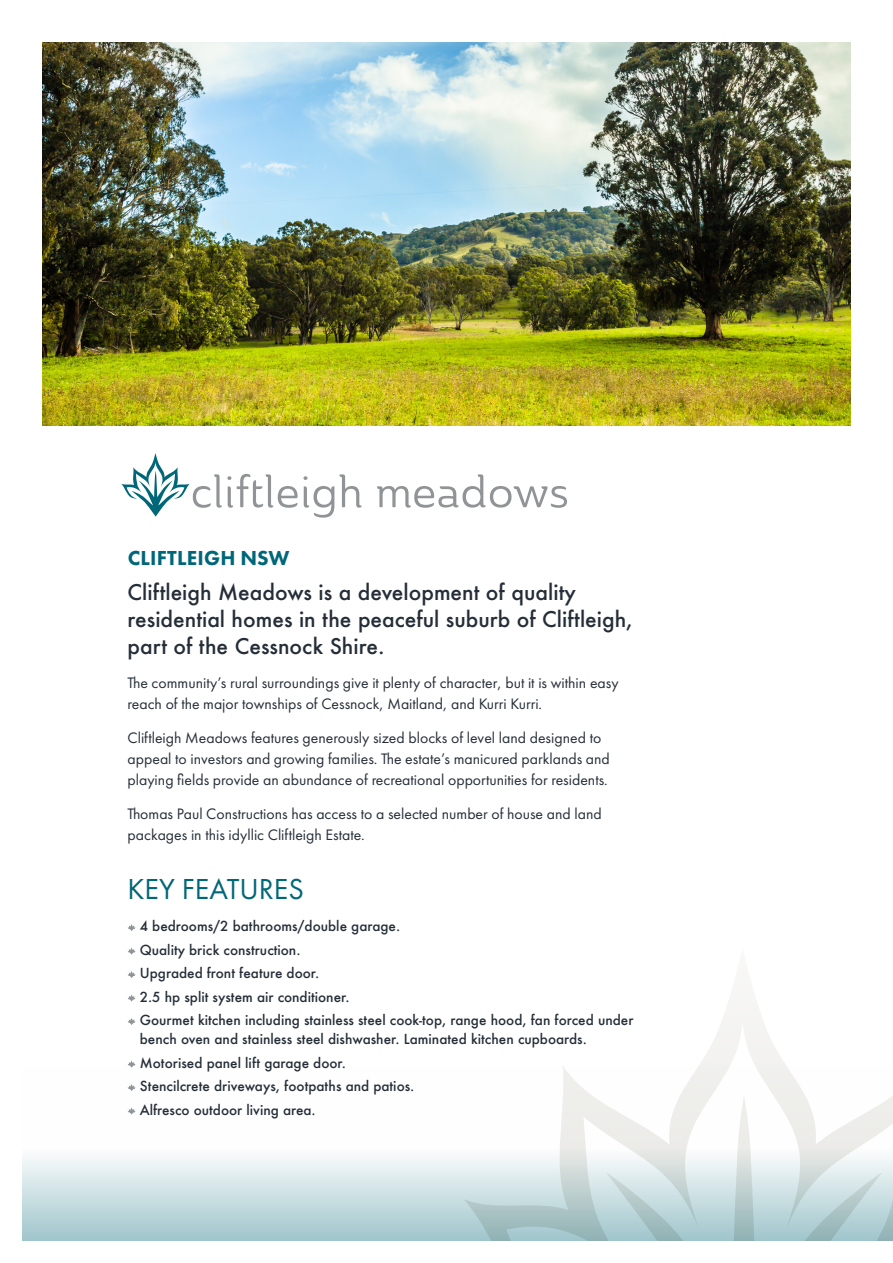
<style>
.page{position:relative;width:893px;height:1263px;background:#fff}
.page>*{position:absolute;margin:0;border:0;box-sizing:border-box;transform-origin:0 0}
.t1{font:30px "Futura PT";color:#006778}
.t2{font:500 21px/27px "Futura";color:#252e38}
.t3{font:800 21px "Futura PT";letter-spacing:.01em;color:#006778}
.t4{font:15.75px/21px "Futura PT";color:#252e38}
.t5{font:500 13.5px/19.2px "Futura";color:#252e38}
</style>
<div class="page">
<svg style="left:22px;top:1087px;width:442px;height:154px"></svg>
<svg style="left:464px;top:993px;width:429px;height:248px"></svg>
<svg style="left:128px;top:924px;width:8px;height:7px"></svg>
<svg style="left:128px;top:947px;width:8px;height:8px"></svg>
<svg style="left:128px;top:971px;width:8px;height:7px"></svg>
<svg style="left:128px;top:994px;width:8px;height:8px"></svg>
<svg style="left:128px;top:1018px;width:8px;height:7px"></svg>
<svg style="left:128px;top:1060px;width:8px;height:8px"></svg>
<svg style="left:128px;top:1084px;width:8px;height:7px"></svg>
<svg style="left:128px;top:1107px;width:8px;height:8px"></svg>
<svg style="left:340px;top:474px;width:22px;height:34px"></svg>
<svg style="left:377px;top:474px;width:190px;height:34px"></svg>
<svg style="left:121px;top:453px;width:213px;height:65px"></svg>
<img style="left:43px;top:43px;width:807px;height:382px">
<p class="t3" style="left:128px;top:545px;width:163px">CLIFTLEIGH NSW</p>
<p class="t2" style="left:128px;top:579px;width:507px">Cliftleigh Meadows is a development of quality residential homes in the peaceful suburb of Cliftleigh, part of the Cessnock Shire.</p>
<p class="t4" style="left:128px;top:672px;width:493px">The community’s rural surroundings give it plenty of character, but it is within easy reach of the major townships of Cessnock, Maitland, and Kurri Kurri.</p>
<p class="t4" style="left:128px;top:727px;width:484px">Cliftleigh Meadows features generously sized blocks of level land designed to appeal to investors and growing families. The estate’s manicured parklands and playing fields provide an abundance of recreational opportunities for residents.</p>
<p class="t4" style="left:128px;top:803px;width:476px">Thomas Paul Constructions has access to a selected number of house and land packages in this idyllic Cliftleigh Estate.</p>
<p class="t1" style="left:128px;top:871px;width:178px">KEY FEATURES</p>
<p class="t5" style="left:140px;top:916px;width:262px">4 bedrooms/2 bathrooms/double garage.</p>
<p class="t5" style="left:140px;top:940px;width:162px">Quality brick construction.</p>
<p class="t5" style="left:140px;top:963px;width:181px">Upgraded front feature door.</p>
<p class="t5" style="left:140px;top:987px;width:211px">2.5 hp split system air conditioner.</p>
<p class="t5" style="left:140px;top:1010px;width:495px">Gourmet kitchen including stainless steel cook-top, range hood, fan forced under bench oven and stainless steel dishwasher. Laminated kitchen cupboards.</p>
<p class="t5" style="left:140px;top:1053px;width:208px">Motorised panel lift garage door.</p>
<p class="t5" style="left:140px;top:1076px;width:276px">Stencilcrete driveways, footpaths and patios.</p>
<p class="t5" style="left:140px;top:1100px;width:177px">Alfresco outdoor living area.</p>
</div>
